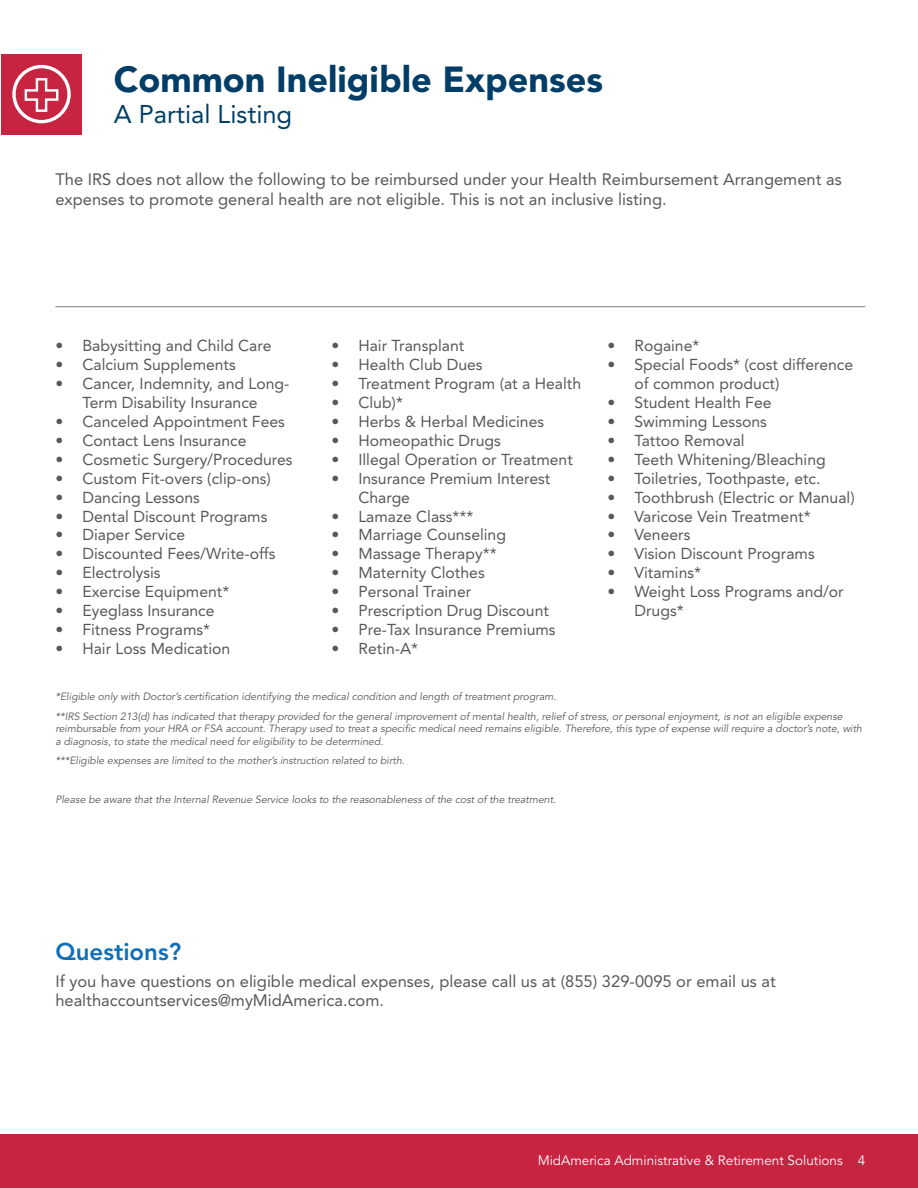
<style>
.page{position:relative;width:918px;height:1188px;background:#fff}
.page>*{position:absolute;margin:0;border:0;box-sizing:border-box;transform-origin:0 0}
.t1{font:900 36px "Avenir LT Std";color:#003e68}
.t2{font:25.5px "Avenir LT Std";color:#003e68}
.t3{font:800 24px "Avenir LT Std";color:#0f6eb8}
.t4{font:16.5px/19.8px "Avenir LT Std";color:#57585a}
.t5{font:15.75px/18.9px "Avenir LT Std";color:#57585a}
.t6{font:13.5px "Avenir LT Std";color:#fff}
.t7{font:italic 10.5px/12.6px "Avenir LT Std";color:#57585a}
</style>
<div class="page">
<div style="left:0;top:1134px;width:918px;height:54px;background:#c72441"></div>
<hr style="left:55px;top:306px;width:810px;height:1px;background:#7f7f7f">
<div style="left:1px;top:54px;width:81px;height:80px;background:#c72441"></div>
<div style="left:12px;top:65px;width:59px;height:58px;border:3px solid #fff;border-radius:50%"></div>
<svg style="left:23px;top:78px;width:37px;height:35px"></svg>
<p class="t1" style="left:114px;top:58px;width:491px">Common Ineligible Expenses</p>
<p class="t2" style="left:114px;top:99px;width:180px">A Partial Listing</p>
<p class="t4" style="left:55px;top:170px;width:788px">The IRS does not allow the following to be reimbursed under your Health Reimbursement Arrangement as expenses to promote general health are not eligible. This is not an inclusive listing.</p>
<p class="t5" style="left:55px;top:337px;width:218px">• Babysitting and Child Care</p>
<p class="t5" style="left:55px;top:356px;width:182px">• Calcium Supplements</p>
<p class="t5" style="left:55px;top:374px;width:235px;text-align:center">• Cancer, Indemnity, and Long-<br>Term Disability Insurance</p>
<p class="t5" style="left:55px;top:412px;width:231px">• Canceled Appointment Fees</p>
<p class="t5" style="left:55px;top:431px;width:193px">• Contact Lens Insurance</p>
<p class="t5" style="left:55px;top:450px;width:239px">• Cosmetic Surgery/Procedures</p>
<p class="t5" style="left:55px;top:469px;width:217px">• Custom Fit-overs (clip-ons)</p>
<p class="t5" style="left:55px;top:488px;width:146px">• Dancing Lessons</p>
<p class="t5" style="left:55px;top:507px;width:214px">• Dental Discount Programs</p>
<p class="t5" style="left:55px;top:526px;width:131px">• Diaper Service</p>
<p class="t5" style="left:55px;top:545px;width:222px">• Discounted Fees/Write-offs</p>
<p class="t5" style="left:55px;top:563px;width:107px">• Electrolysis</p>
<p class="t5" style="left:55px;top:582px;width:176px">• Exercise Equipment*</p>
<p class="t5" style="left:55px;top:601px;width:161px">• Eyeglass Insurance</p>
<p class="t5" style="left:55px;top:620px;width:156px">• Fitness Programs*</p>
<p class="t5" style="left:55px;top:639px;width:176px">• Hair Loss Medication</p>
<p class="t5" style="left:331px;top:337px;width:134px">• Hair Transplant</p>
<p class="t5" style="left:331px;top:356px;width:153px">• Health Club Dues</p>
<p class="t5" style="left:331px;top:374px;width:251px">• Treatment Program (at a Health</p>
<p class="t5" style="left:331px;top:393px;width:73px">• Club)*</p>
<p class="t5" style="left:331px;top:412px;width:214px">• Herbs &amp; Herbal Medicines</p>
<p class="t5" style="left:331px;top:431px;width:171px">• Homeopathic Drugs</p>
<p class="t5" style="left:331px;top:450px;width:243px">• Illegal Operation or Treatment</p>
<p class="t5" style="left:358px;top:469px;width:194px;text-indent:-27px">• Insurance Premium Interest<br>Charge</p>
<p class="t5" style="left:331px;top:507px;width:144px">• Lamaze Class***</p>
<p class="t5" style="left:331px;top:526px;width:176px">• Marriage Counseling</p>
<p class="t5" style="left:331px;top:545px;width:167px">• Massage Therapy**</p>
<p class="t5" style="left:331px;top:563px;width:155px">• Maternity Clothes</p>
<p class="t5" style="left:331px;top:582px;width:141px">• Personal Trainer</p>
<p class="t5" style="left:331px;top:601px;width:219px">• Prescription Drug Discount</p>
<p class="t5" style="left:331px;top:620px;width:226px">• Pre-Tax Insurance Premiums</p>
<p class="t5" style="left:331px;top:639px;width:88px">• Retin-A*</p>
<p class="t5" style="left:607px;top:337px;width:94px">• Rogaine*</p>
<p class="t5" style="left:634px;top:356px;width:220px;text-indent:-27px">• Special Foods* (cost difference of common product)</p>
<p class="t5" style="left:607px;top:393px;width:166px">• Student Health Fee</p>
<p class="t5" style="left:607px;top:412px;width:161px">• Swimming Lessons</p>
<p class="t5" style="left:607px;top:431px;width:139px">• Tattoo Removal</p>
<p class="t5" style="left:607px;top:450px;width:220px">• Teeth Whitening/Bleaching</p>
<p class="t5" style="left:607px;top:469px;width:215px">• Toiletries, Toothpaste, etc.</p>
<p class="t5" style="left:607px;top:488px;width:249px">• Toothbrush (Electric or Manual)</p>
<p class="t5" style="left:607px;top:507px;width:205px">• Varicose Vein Treatment*</p>
<p class="t5" style="left:607px;top:526px;width:85px">• Veneers</p>
<p class="t5" style="left:607px;top:545px;width:209px">• Vision Discount Programs</p>
<p class="t5" style="left:607px;top:563px;width:95px">• Vitamins*</p>
<p class="t5" style="left:634px;top:582px;width:211px;text-indent:-27px">• Weight Loss Programs and/or<br>Drugs*</p>
<p class="t7" style="left:55px;top:691px;width:502px">*Eligible only with Doctor’s certification identifying the medical condition and length of treatment program.</p>
<p class="t7" style="left:55px;top:710px;width:808px">**IRS Section 213(d) has indicated that therapy provided for the general improvement of mental health, relief of stress, or personal enjoyment, is not an eligible expense reimbursable from your HRA or FSA account. Therapy used to treat a specific medical need remains eligible. Therefore, this type of expense will require a doctor’s note, with a diagnosis, to state the medical need for eligibility to be determined.</p>
<p class="t7" style="left:55px;top:754px;width:351px">***Eligible expenses are limited to the mother’s instruction related to birth.</p>
<p class="t7" style="left:55px;top:793px;width:502px">Please be aware that the Internal Revenue Service looks to the reasonableness of the cost of the treatment.</p>
<p class="t3" style="left:55px;top:938px;width:127px">Questions?</p>
<p class="t4" style="left:55px;top:971px;width:722px">If you have questions on eligible medical expenses, please call us at (855) 329-0095 or email us at healthaccountservices@myMidAmerica.com.</p>
<p class="t6" style="left:538px;top:1153px;width:329px">MidAmerica Administrative &amp; Retirement Solutions 4</p>
</div>
